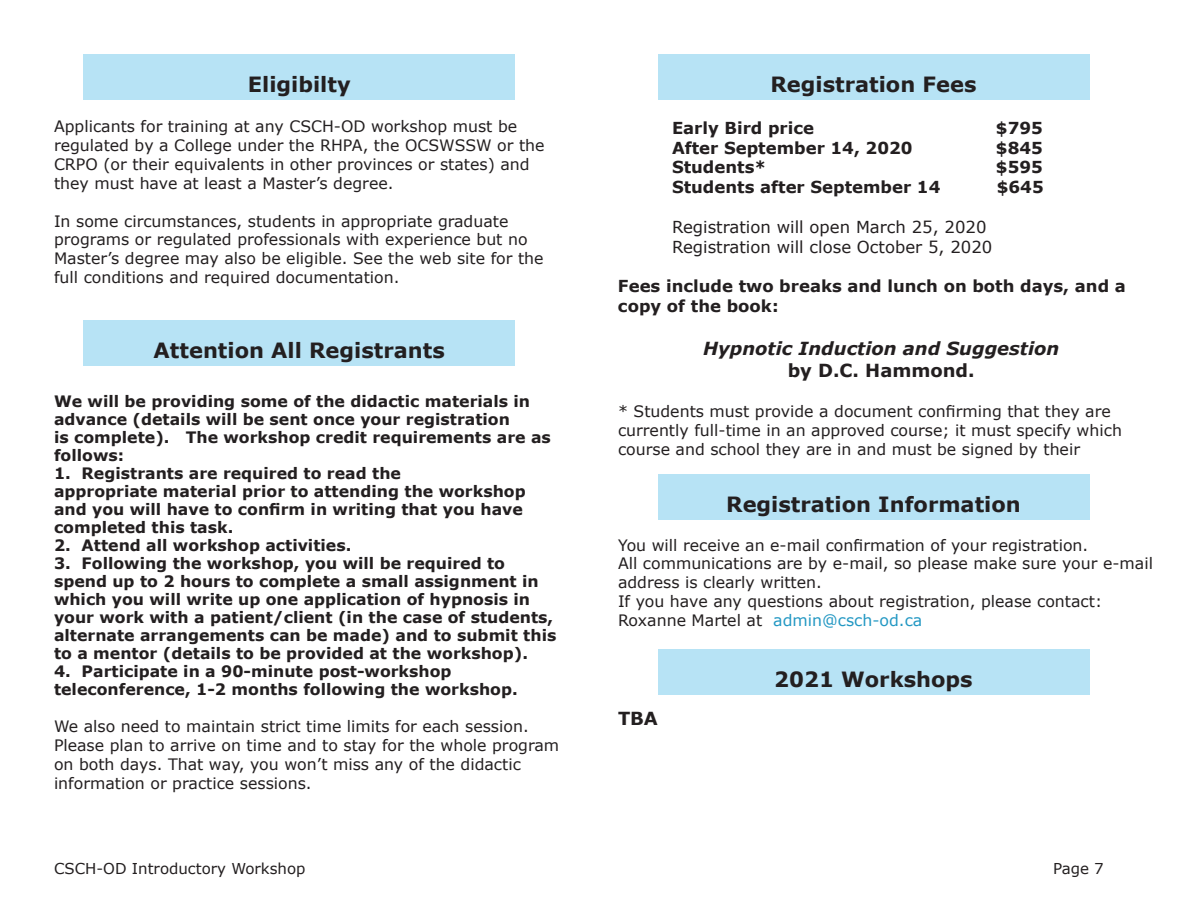
<style>
.page{position:relative;width:1188px;height:918px;background:#fff}
.page>*{position:absolute;margin:0;border:0;box-sizing:border-box;transform-origin:0 0}
.t1{font:700 21px "Verdana";color:#231f20}
.t2{font:italic 700 18px "Verdana";color:#231f20}
.t3{font:700 18px "Verdana";color:#231f20}
.t4{font:700 16.5px/19.8px "Verdana";color:#231f20}
.t5{font:16.5px/19.8px "Verdana";color:#231f20}
.t6{font:15.75px/18.9px "Verdana";color:#231f20}
.t7{font:700 15.75px/18px "Verdana";color:#231f20}
.t8{font:15px "Verdana";color:#231f20}
.s1{color:#2398c3}
</style>
<div class="page">
<div style="left:83px;top:321px;width:432px;height:45px;background:#b7e3f5"></div>
<div style="left:83px;top:54px;width:432px;height:45px;background:#b7e3f5"></div>
<div style="left:658px;top:54px;width:432px;height:45px;background:#b7e3f5"></div>
<div style="left:658px;top:474px;width:432px;height:45px;background:#b7e3f5"></div>
<div style="left:658px;top:650px;width:432px;height:45px;background:#b7e3f5"></div>
<h1 class="t1" style="left:248px;top:70px;width:104px">Eligibilty</h1>
<p class="t6" style="left:54px;top:117px;width:492px">Applicants for training at any CSCH-OD workshop must be regulated by a College under the RHPA, the OCSWSSW or the CRPO (or their equivalents in other provinces or states) and they must have at least a Master’s degree.</p>
<p class="t6" style="left:54px;top:211px;width:491px">In some circumstances, students in appropriate graduate programs or regulated professionals with experience but no Master’s degree may also be eligible. See the web site for the full conditions and required documentation.</p>
<h1 class="t1" style="left:154px;top:337px;width:293px">Attention All Registrants</h1>
<p class="t7" style="left:54px;top:392px;width:498px">We will be providing some of the didactic materials in advance (details will be sent once your registration<br>is complete). The workshop credit requirements are as follows:</p>
<p class="t7" style="left:54px;top:464px;width:473px">1. Registrants are required to read the<br>appropriate material prior to attending the workshop and you will have to confirm in writing that you have completed this task.</p>
<p class="t7" style="left:54px;top:536px;width:299px">2. Attend all workshop activities.</p>
<p class="t7" style="left:54px;top:554px;width:504px">3. Following the workshop, you will be required to spend up to 2 hours to complete a small assignment in which you will write up one application of hypnosis in your work with a patient/client (in the case of students, alternate arrangements can be made) and to submit this to a mentor (details to be provided at the workshop).</p>
<p class="t7" style="left:54px;top:662px;width:465px">4. Participate in a 90-minute post-workshop teleconference, 1-2 months following the workshop.</p>
<p class="t6" style="left:54px;top:717px;width:507px">We also need to maintain strict time limits for each session.<br>Please plan to arrive on time and to stay for the whole program on both days. That way, you won’t miss any of the didactic information or practice sessions.</p>
<h1 class="t1" style="left:771px;top:70px;width:208px">Registration Fees</h1>
<p class="t4" style="left:672px;top:118px;width:144px">Early Bird price</p>
<p class="t4" style="left:996px;top:118px;width:48px">$795</p>
<p class="t4" style="left:672px;top:138px;width:242px">After September 14, 2020</p>
<p class="t4" style="left:996px;top:138px;width:48px">$845</p>
<p class="t4" style="left:672px;top:158px;width:96px">Students*</p>
<p class="t4" style="left:996px;top:158px;width:48px">$595</p>
<p class="t4" style="left:672px;top:177px;width:270px">Students after September 14</p>
<p class="t4" style="left:997px;top:177px;width:48px">$645</p>
<p class="t5" style="left:672px;top:217px;width:322px">Registration will open March 25, 2020<br>Registration will close October 5, 2020</p>
<p class="t4" style="left:618px;top:276px;width:509px">Fees include two breaks and lunch on both days, and a copy of the book:</p>
<p class="t2" style="left:703px;top:337px;width:358px">Hypnotic Induction and Suggestion</p>
<p class="t3" style="left:788px;top:359px;width:189px">by D.C. Hammond.</p>
<p class="t6" style="left:618px;top:402px;width:505px">* Students must provide a document confirming that they are currently full-time in an approved course; it must specify which course and school they are in and must be signed by their</p>
<h1 class="t1" style="left:726px;top:490px;width:296px">Registration Information</h1>
<p class="t6" style="left:618px;top:535px;width:537px">You will receive an e-mail confirmation of your registration.<br>All communications are by e-mail, so please make sure your e-mail address is clearly written.<br>If you have any questions about registration, please contact:<br>Roxanne Martel at <span class="s1">admin@csch-od.ca</span></p>
<p class="t3" style="left:618px;top:707px;width:41px">TBA</p>
<h1 class="t1" style="left:774px;top:666px;width:200px">2021 Workshops</h1>
<p class="t8" style="left:54px;top:858px;width:253px">CSCH-OD Introductory Workshop</p>
<p class="t8" style="left:1053px;top:858px;width:52px">Page 7</p>
</div>
